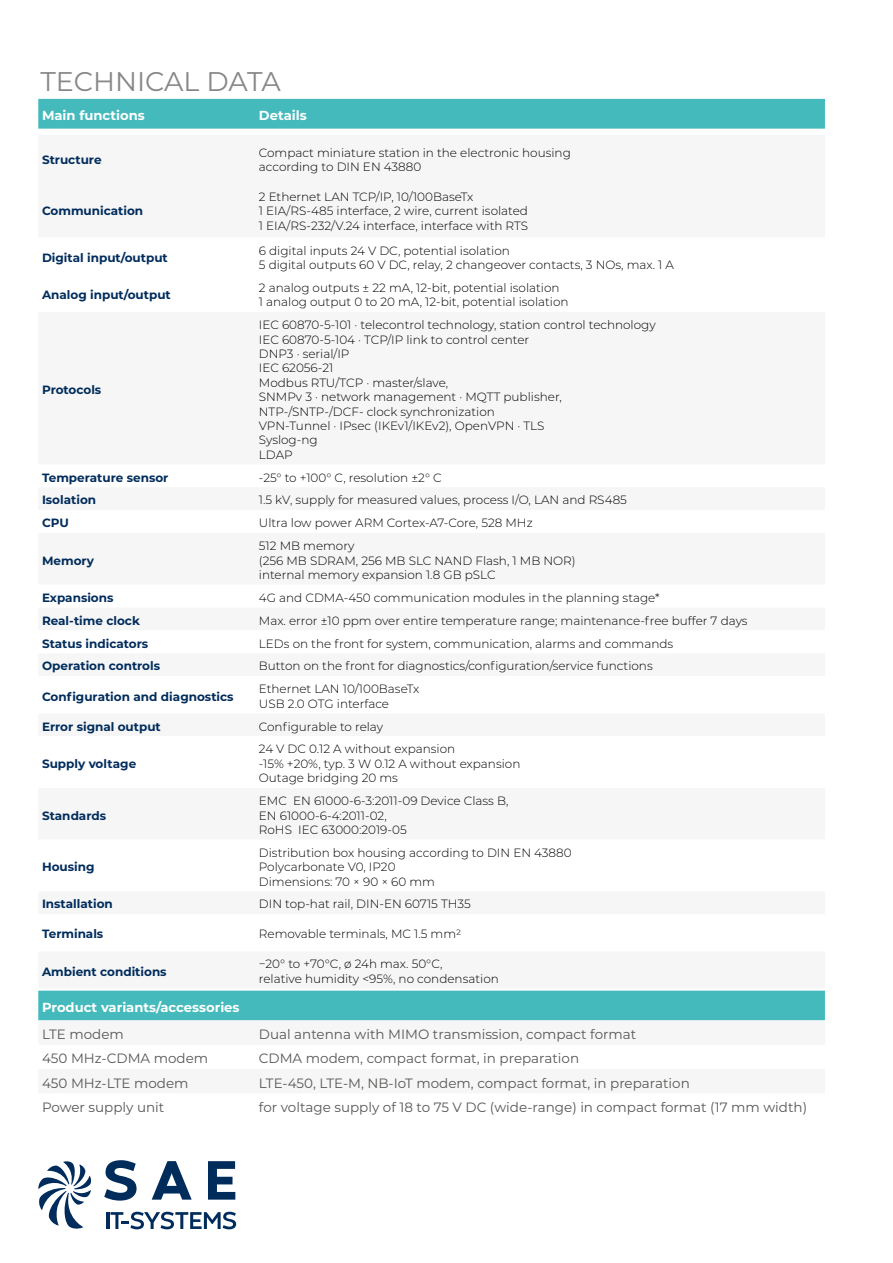
<style>
.page{position:relative;width:893px;height:1263px;background:#fff}
.page>*{position:absolute;margin:0;border:0;box-sizing:border-box;transform-origin:0 0}
.t1{font:27px "Montserrat";color:#878787}
.t2{font:13.5px "Montserrat";color:#575756}
.t3{font:700 13.2px "Montserrat";color:#fff}
.t4{font:300 12px/14.4px "Montserrat";color:#000}
.t5{font:700 12px "Montserrat";color:#002c5c}
</style>
<div class="page">
<div style="left:38px;top:99px;width:787px;height:30px;background:#45babd"></div>
<svg style="left:104px;top:1160px;width:33px;height:40px"></svg>
<svg style="left:152px;top:1161px;width:40px;height:38px"></svg>
<svg style="left:208px;top:1161px;width:27px;height:38px"></svg>
<hr style="left:106px;top:1212px;width:3px;height:17px;background:#002c5c">
<svg style="left:111px;top:1212px;width:125px;height:17px"></svg>
<svg style="left:38px;top:1161px;width:53px;height:68px"></svg>
<div style="left:38px;top:991px;width:787px;height:29px;background:#45babd"></div>
<svg style="left:38px;top:1020px;width:787px;height:1px"></svg>
<h1 class="t1" style="left:40px;top:63px;width:242px">TECHNICAL DATA</h1>
<p class="t3" style="left:42px;top:106px;width:104px">Main functions</p>
<p class="t3" style="left:259px;top:106px;width:49px">Details</p>
<p class="t5" style="left:42px;top:151px;width:61px">Structure</p>
<p class="t4" style="left:259px;top:145px;width:313px">Compact miniature station in the electronic housing according to DIN EN 43880</p>
<p class="t5" style="left:42px;top:202px;width:103px">Communication</p>
<p class="t4" style="left:259px;top:189px;width:271px">2 Ethernet LAN TCP/IP, 10/100BaseTx<br>1 EIA/RS-485 interface, 2 wire, current isolated<br>1 EIA/RS-232/V.24 interface, interface with RTS</p>
<p class="t5" style="left:42px;top:249px;width:127px">Digital input/output</p>
<p class="t4" style="left:259px;top:243px;width:417px">6 digital inputs 24 V DC, potential isolation<br>5 digital outputs 60 V DC, relay, 2 changeover contacts, 3 NOs, max. 1 A</p>
<p class="t5" style="left:42px;top:286px;width:130px">Analog input/output</p>
<p class="t4" style="left:259px;top:280px;width:311px">2 analog outputs ± 22 mA, 12-bit, potential isolation<br>1 analog output 0 to 20 mA, 12-bit, potential isolation</p>
<p class="t5" style="left:42px;top:381px;width:61px">Protocols</p>
<p class="t4" style="left:259px;top:317px;width:398px">IEC 60870-5-101 · telecontrol technology, station control technology IEC 60870-5-104 · TCP/IP link to control center<br>DNP3 · serial/IP<br>IEC 62056-21<br>Modbus RTU/TCP · master/slave,<br>SNMPv 3 · network management · MQTT publisher, NTP-/SNTP-/DCF- clock synchronization<br>VPN-Tunnel · IPsec (IKEv1/IKEv2), OpenVPN · TLS<br>Syslog-ng<br>LDAP</p>
<p class="t5" style="left:42px;top:469px;width:128px">Temperature sensor</p>
<p class="t4" style="left:259px;top:470px;width:184px">-25° to +100° C, resolution ±2° C</p>
<p class="t5" style="left:42px;top:492px;width:56px">Isolation</p>
<p class="t4" style="left:259px;top:493px;width:370px">1.5 kV, supply for measured values, process I/O, LAN and RS485</p>
<p class="t5" style="left:42px;top:514px;width:28px">CPU</p>
<p class="t4" style="left:259px;top:515px;width:275px">Ultra low power ARM Cortex-A7-Core, 528 MHz</p>
<p class="t5" style="left:42px;top:552px;width:54px">Memory</p>
<p class="t4" style="left:259px;top:538px;width:318px">512 MB memory<br>(256 MB SDRAM, 256 MB SLC NAND Flash, 1 MB NOR) internal memory expansion 1.8 GB pSLC</p>
<p class="t5" style="left:42px;top:589px;width:73px">Expansions</p>
<p class="t4" style="left:259px;top:590px;width:402px">4G and CDMA-450 communication modules in the planning stage*</p>
<p class="t5" style="left:42px;top:612px;width:99px">Real-time clock</p>
<p class="t4" style="left:259px;top:613px;width:490px">Max. error ±10 ppm over entire temperature range; maintenance-free buffer 7 days</p>
<p class="t5" style="left:42px;top:635px;width:108px">Status indicators</p>
<p class="t4" style="left:259px;top:636px;width:416px">LEDs on the front for system, communication, alarms and commands</p>
<p class="t5" style="left:42px;top:657px;width:120px">Operation controls</p>
<p class="t4" style="left:259px;top:659px;width:395px">Button on the front for diagnostics/configuration/service functions</p>
<p class="t5" style="left:42px;top:688px;width:193px">Configuration and diagnostics</p>
<p class="t4" style="left:259px;top:681px;width:162px">Ethernet LAN 10/100BaseTx<br>USB 2.0 OTG interface</p>
<p class="t5" style="left:42px;top:718px;width:120px">Error signal output</p>
<p class="t4" style="left:259px;top:719px;width:126px">Configurable to relay</p>
<p class="t5" style="left:42px;top:755px;width:96px">Supply voltage</p>
<p class="t4" style="left:259px;top:742px;width:263px">24 V DC 0.12 A without expansion<br>-15% +20%, typ. 3 W 0.12 A without expansion<br>Outage bridging 20 ms</p>
<p class="t5" style="left:42px;top:807px;width:66px">Standards</p>
<p class="t5" style="left:42px;top:858px;width:54px">Housing</p>
<p class="t4" style="left:259px;top:793px;width:251px">EMC EN 61000-6-3:2011-09 Device Class B,<br>EN 61000-6-4:2011-02,<br>RoHS IEC 63000:2019-05</p>
<p class="t4" style="left:259px;top:845px;width:314px">Distribution box housing according to DIN EN 43880<br>Polycarbonate V0, IP20<br>Dimensions: 70 × 90 × 60 mm</p>
<p class="t5" style="left:42px;top:895px;width:72px">Installation</p>
<p class="t4" style="left:259px;top:897px;width:213px">DIN top-hat rail, DIN-EN 60715 TH35</p>
<p class="t5" style="left:42px;top:925px;width:63px">Terminals</p>
<p class="t4" style="left:259px;top:927px;width:204px">Removable terminals, MC 1.5 mm2</p>
<p class="t5" style="left:42px;top:963px;width:126px">Ambient conditions</p>
<p class="t4" style="left:259px;top:956px;width:241px">−20° to +70°C, ø 24h max. 50°C,<br>relative humidity &lt;95%, no condensation</p>
<p class="t3" style="left:42px;top:998px;width:199px">Product variants/accessories</p>
<p class="t2" style="left:42px;top:1025px;width:83px">LTE modem</p>
<p class="t2" style="left:259px;top:1025px;width:379px">Dual antenna with MIMO transmission, compact format</p>
<p class="t2" style="left:42px;top:1049px;width:168px">450 MHz-CDMA modem</p>
<p class="t2" style="left:259px;top:1049px;width:322px">CDMA modem, compact format, in preparation</p>
<p class="t2" style="left:42px;top:1074px;width:148px">450 MHz-LTE modem</p>
<p class="t2" style="left:259px;top:1074px;width:432px">LTE-450, LTE-M, NB-IoT modem, compact format, in preparation</p>
<p class="t2" style="left:42px;top:1098px;width:124px">Power supply unit</p>
<p class="t2" style="left:259px;top:1098px;width:550px">for voltage supply of 18 to 75 V DC (wide-range) in compact format (17 mm width)</p>
</div>
